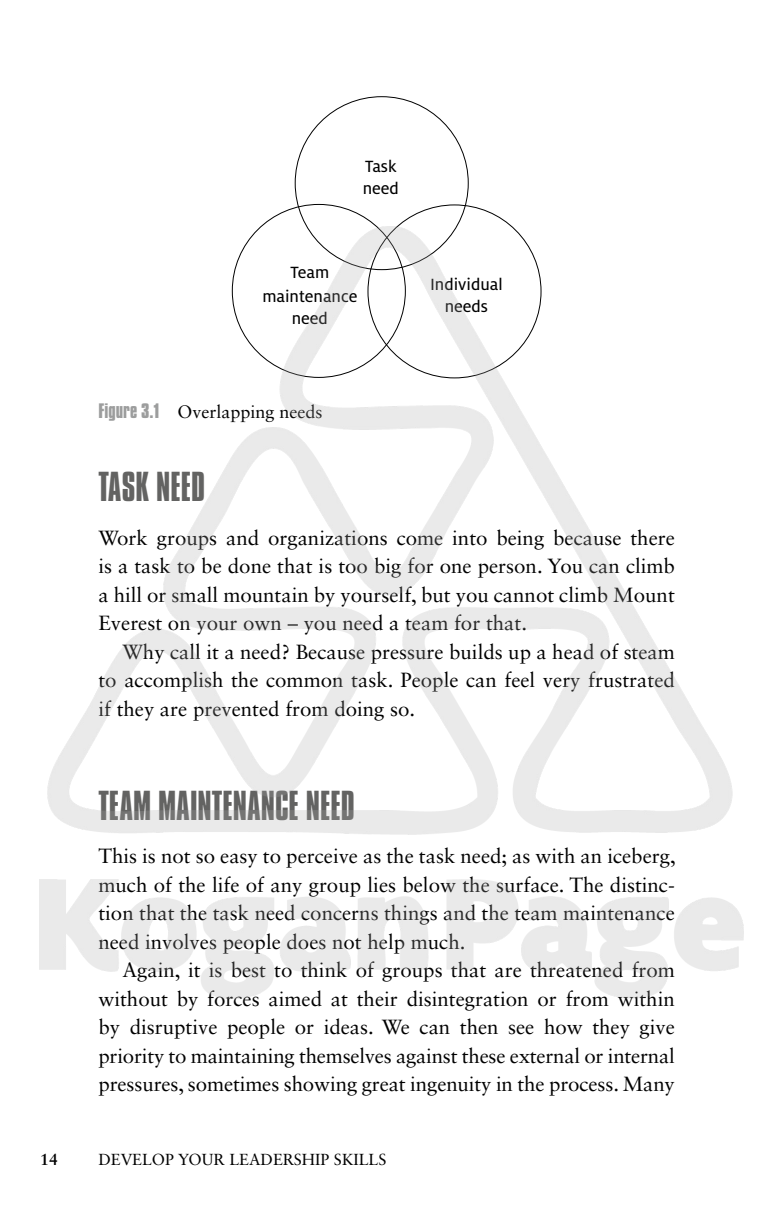
<style>
.page{position:relative;width:783px;height:1225px;background:#fff}
.page>*{position:absolute;margin:0;border:0;box-sizing:border-box;transform-origin:0 0}
.t1{font:36px "Compacta BT";color:#636362}
.t2{font:20.4px/28.4px "Sabon LT Std";color:#000;text-align:justify}
.t3{font:18px/22px "Milo OT Text";color:#000;text-align:center}
.t4{font:18px "Sabon LT Std";color:#000}
.t5{font:16px "Sabon LT Std";color:#000}
.t6{font:700 16px "Sabon LT Std";color:#000}
.s1{font-family:"Compacta BT";font-weight:700;color:#9c9d9d}
</style>
<div class="page">
<img style="left:39px;top:227px;width:704px;height:771px">
<p class="t3" style="left:362px;top:155px;width:38px;text-align:left">Task need</p>
<p class="t3" style="left:262px;top:261px;width:96px;line-height:22.8px">Team maintenance need</p>
<p class="t4" style="left:98px;top:401px;width:225px"><span class="s1">Figure 3.1</span> Overlapping needs</p>
<p class="t3" style="left:430px;top:273px;width:74px">Individual needs</p>
<h1 class="t1" style="left:98px;top:466px;width:108px">TASK NEED</h1>
<p class="t2" style="left:98px;top:523px;width:578px">Work groups and organizations come into being because there is a task to be done that is too big for one person. You can climb a hill or small mountain by yourself, but you cannot climb Mount Everest on your own – you need a team for that.</p>
<p class="t2" style="left:98px;top:637px;width:578px;text-indent:24px">Why call it a need? Because pressure builds up a head of steam to accomplish the common task. People can feel very frustrated if they are prevented from doing so.</p>
<h1 class="t1" style="left:98px;top:784px;width:258px">TEAM MAINTENANCE NEED</h1>
<p class="t2" style="left:98px;top:841px;width:578px">This is not so easy to perceive as the task need; as with an iceberg, much of the life of any group lies below the surface. The distinc&shy;tion that the task need concerns things and the team maintenance need involves people does not help much.</p>
<p class="t2" style="left:98px;top:955px;width:578px;text-indent:24px">Again, it is best to think of groups that are threatened from without by forces aimed at their disintegration or from within by disruptive people or ideas. We can then see how they give priority to maintaining themselves against these external or internal pressures, sometimes showing great ingenuity in the process. Many</p>
<p class="t6" style="left:40px;top:1149px;width:19px">14</p>
<p class="t5" style="left:98px;top:1149px;width:45px">Develop</p>
<p class="t5" style="left:178px;top:1149px;width:24px">Your</p>
<p class="t5" style="left:229px;top:1149px;width:21px">Leadership</p>
<p class="t5" style="left:334px;top:1149px;width:18px">Skills</p>
</div>
